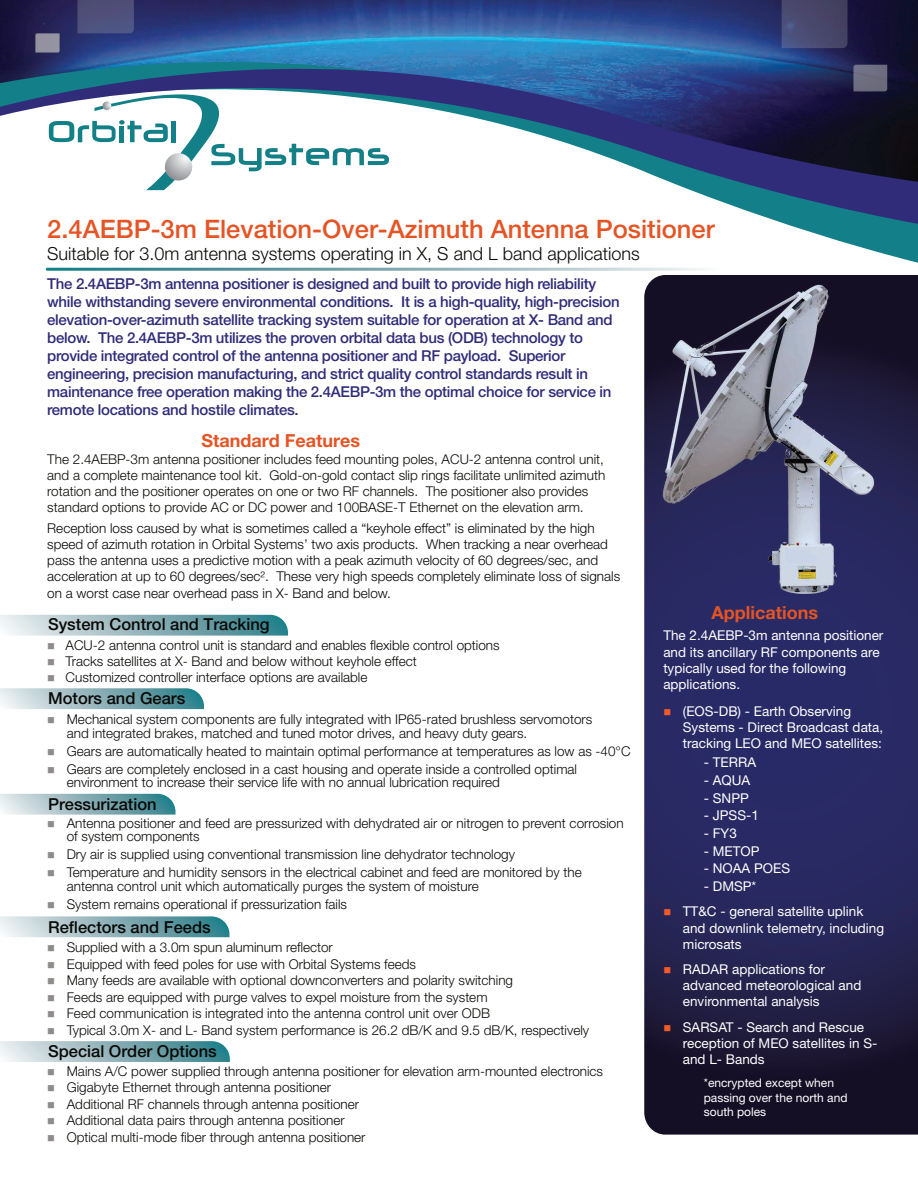
<style>
.page{position:relative;width:918px;height:1188px;background:#fff}
.page>*{position:absolute;margin:0;border:0;box-sizing:border-box;transform-origin:0 0}
.t1{font:500 25.5px "Helvetica Neue LT Std";color:#e55424}
.t2{font:300 18px "Helvetica Neue LT Std";color:#090907}
.t3{font:700 18px "Helvetica Neue LT Std";color:#e55424}
.t4{font:500 16.5px "Helvetica Neue LT Std";color:#090907}
.t5{font:500 15px/18px "Helvetica Neue LT Std";letter-spacing:-.02em;color:#302c79}
.t6{font:300 13.5px/13.5px "Helvetica Neue LT Std";color:#090907}
.t7{font:13.5px/16.2px "Helvetica Neue LT Std";color:#fff}
.t8{font:300 13.5px/16.2px "Helvetica Neue LT Std";color:#050504}
.t9{font:12px/14.4px "Helvetica Neue LT Std";color:#fff}
.s1{color:#8f8b88}
.s2{color:#f15a29}
</style>
<div class="page">
<img style="left:0;top:0;width:918px;height:41px">
<svg style="left:786px;top:224px;width:132px;height:39px;fill:#138089"></svg>
<svg style="left:0;top:41px;width:918px;height:183px"></svg>
<svg style="left:35px;top:33px;width:25px;height:20px"></svg>
<svg style="left:782px;top:0;width:65px;height:48px;background:#48486c"></svg>
<svg style="left:853px;top:65px;width:34px;height:26px"></svg>
<svg style="left:77px;top:0;width:57px;height:33px;background:#4e507b"></svg>
<svg style="left:49px;top:94px;width:340px;height:96px"></svg>
<svg style="left:165px;top:153px;width:27px;height:28px"></svg>
<svg style="left:46px;top:268px;width:672px;height:3px;background:#8ab4ba"></svg>
<svg style="left:644px;top:275px;width:274px;height:860px;background:#242352"></svg>
<svg style="left:0;top:615px;width:288px;height:21px;background:#91b7bd"></svg>
<svg style="left:0;top:688px;width:204px;height:21px;background:#91b6bd"></svg>
<svg style="left:0;top:794px;width:176px;height:21px;background:#91b6bd"></svg>
<svg style="left:0;top:916px;width:230px;height:21px;background:#92b7bd"></svg>
<svg style="left:0;top:1041px;width:230px;height:21px;background:#90b6bc"></svg>
<img style="left:650px;top:276px;width:237px;height:317px">
<h1 class="t1" style="left:47px;top:214px;width:669px">2.4AEBP-3m Elevation-Over-Azimuth Antenna Positioner</h1>
<h2 class="t2" style="left:47px;top:243px;width:594px">Suitable for 3.0m antenna systems operating in X, S and L band applications</h2>
<p class="t5" style="left:47px;top:274px;width:574px">The 2.4AEBP-3m antenna positioner is designed and built to provide high reliability while withstanding severe environmental conditions. It is a high-quality, high-precision elevation-over-azimuth satellite tracking system suitable for operation at X- Band and below. The 2.4AEBP-3m utilizes the proven orbital data bus (ODB) technology to provide integrated control of the antenna positioner and RF payload. Superior engineering, precision manufacturing, and strict quality control standards result in maintenance free operation making the 2.4AEBP-3m the optimal choice for service in remote locations and hostile climates.</p>
<p class="t6" style="left:47px;top:450px;width:560px;line-height:16.2px">The 2.4AEBP-3m antenna positioner includes feed mounting poles, ACU-2 antenna control unit, and a complete maintenance tool kit. Gold-on-gold contact slip rings facilitate unlimited azimuth rotation and the positioner operates on one or two RF channels. The positioner also provides standard options to provide AC or DC power and 100BASE-T Ethernet on the elevation arm.</p>
<p class="t8" style="left:47px;top:520px;width:574px">Reception loss caused by what is sometimes called a “keyhole effect” is eliminated by the high speed of azimuth rotation in Orbital Systems’ two axis products. When tracking a near overhead pass the antenna uses a predictive motion with a peak azimuth velocity of 60 degrees/sec, and acceleration at up to 60 degrees/sec². These very high speeds completely eliminate loss of signals on a worst case near overhead pass in X- Band and below.</p>
<p class="t6" style="left:47px;top:638px;width:454px"><span class="s1">■</span> ACU-2 antenna control unit is standard and enables flexible control options</p>
<p class="t6" style="left:47px;top:654px;width:371px"><span class="s1">■</span> Tracks satellites at X- Band and below without keyhole effect</p>
<p class="t6" style="left:47px;top:670px;width:322px"><span class="s1">■</span> Customized controller interface options are available</p>
<p class="t6" style="left:67px;top:712px;width:527px;text-indent:-20px"><span class="s1">■</span> Mechanical system components are fully integrated with IP65-rated brushless servomotors and integrated brakes, matched and tuned motor drives, and heavy duty gears.</p>
<p class="t6" style="left:47px;top:744px;width:585px"><span class="s1">■</span> Gears are automatically heated to maintain optimal performance at temperatures as low as -40°C</p>
<p class="t6" style="left:67px;top:762px;width:512px;text-indent:-20px"><span class="s1">■</span> Gears are completely enclosed in a cast housing and operate inside a controlled optimal environment to increase their service life with no annual lubrication required</p>
<p class="t6" style="left:67px;top:816px;width:558px;text-indent:-20px"><span class="s1">■</span> Antenna positioner and feed are pressurized with dehydrated air or nitrogen to prevent corrosion of system components</p>
<p class="t6" style="left:47px;top:848px;width:469px"><span class="s1">■</span> Dry air is supplied using conventional transmission line dehydrator technology</p>
<p class="t6" style="left:67px;top:866px;width:517px;text-indent:-20px"><span class="s1">■</span> Temperature and humidity sensors in the electrical cabinet and feed are monitored by the antenna control unit which automatically purges the system of moisture</p>
<p class="t6" style="left:47px;top:897px;width:301px"><span class="s1">■</span> System remains operational if pressurization fails</p>
<p class="t6" style="left:47px;top:940px;width:287px"><span class="s1">■</span> Supplied with a 3.0m spun aluminum reflector</p>
<p class="t6" style="left:47px;top:957px;width:370px"><span class="s1">■</span> Equipped with feed poles for use with Orbital Systems feeds</p>
<p class="t6" style="left:47px;top:973px;width:467px"><span class="s1">■</span> Many feeds are available with optional downconverters and polarity switching</p>
<p class="t6" style="left:47px;top:990px;width:442px"><span class="s1">■</span> Feeds are equipped with purge valves to expel moisture from the system</p>
<p class="t6" style="left:47px;top:1006px;width:444px"><span class="s1">■</span> Feed communication is integrated into the antenna control unit over ODB</p>
<p class="t6" style="left:47px;top:1023px;width:543px"><span class="s1">■</span> Typical 3.0m X- and L- Band system performance is 26.2 dB/K and 9.5 dB/K, respectively</p>
<p class="t6" style="left:47px;top:1064px;width:557px"><span class="s1">■</span> Mains A/C power supplied through antenna positioner for elevation arm-mounted electronics</p>
<p class="t6" style="left:47px;top:1080px;width:285px"><span class="s1">■</span> Gigabyte Ethernet through antenna positioner</p>
<p class="t6" style="left:47px;top:1097px;width:313px"><span class="s1">■</span> Additional RF channels through antenna positioner</p>
<p class="t6" style="left:47px;top:1113px;width:299px"><span class="s1">■</span> Additional data pairs through antenna positioner</p>
<p class="t6" style="left:47px;top:1130px;width:320px"><span class="s1">■</span> Optical multi-mode fiber through antenna positioner</p>
<h2 class="t3" style="left:201px;top:430px;width:160px">Standard Features</h2>
<p class="t4" style="left:48px;top:614px;width:223px">System Control and Tracking</p>
<p class="t4" style="left:48px;top:689px;width:139px">Motors and Gears</p>
<p class="t4" style="left:48px;top:795px;width:110px">Pressurization</p>
<p class="t4" style="left:48px;top:917px;width:164px">Reflectors and Feeds</p>
<p class="t4" style="left:48px;top:1041px;width:170px">Special Order Options</p>
<h2 class="t3" style="left:712px;top:601px;width:108px">Applications</h2>
<p class="t7" style="left:663px;top:627px;width:222px">The 2.4AEBP-3m antenna positioner and its ancillary RF components are typically used for the following applications.</p>
<p class="t7" style="left:683px;top:703px;width:202px;text-indent:-20px"><span class="s2">■</span> (EOS-DB) - Earth Observing<br>Systems - Direct Broadcast data, tracking LEO and MEO satellites:</p>
<p class="t7" style="left:704px;top:754px;width:54px">- TERRA</p>
<p class="t7" style="left:704px;top:772px;width:48px">- AQUA</p>
<p class="t7" style="left:704px;top:790px;width:46px">- SNPP</p>
<p class="t7" style="left:704px;top:807px;width:57px">- JPSS-1</p>
<p class="t7" style="left:704px;top:825px;width:35px">- FY3</p>
<p class="t7" style="left:704px;top:843px;width:57px">- METOP</p>
<p class="t7" style="left:704px;top:860px;width:88px">- NOAA POES</p>
<p class="t7" style="left:704px;top:878px;width:54px">- DMSP*</p>
<p class="t7" style="left:683px;top:903px;width:203px;text-indent:-20px"><span class="s2">■</span> TT&amp;C - general satellite uplink and downlink telemetry, including microsats</p>
<p class="t7" style="left:683px;top:961px;width:180px;text-indent:-20px"><span class="s2">■</span> RADAR applications for advanced meteorological and environmental analysis</p>
<p class="t7" style="left:683px;top:1018px;width:196px;text-indent:-20px"><span class="s2">■</span> SARSAT - Search and Rescue reception of MEO satellites in S&shy;and L- Bands</p>
<p class="t9" style="left:704px;top:1076px;width:145px">*encrypted except when passing over the north and south poles</p>
</div>
